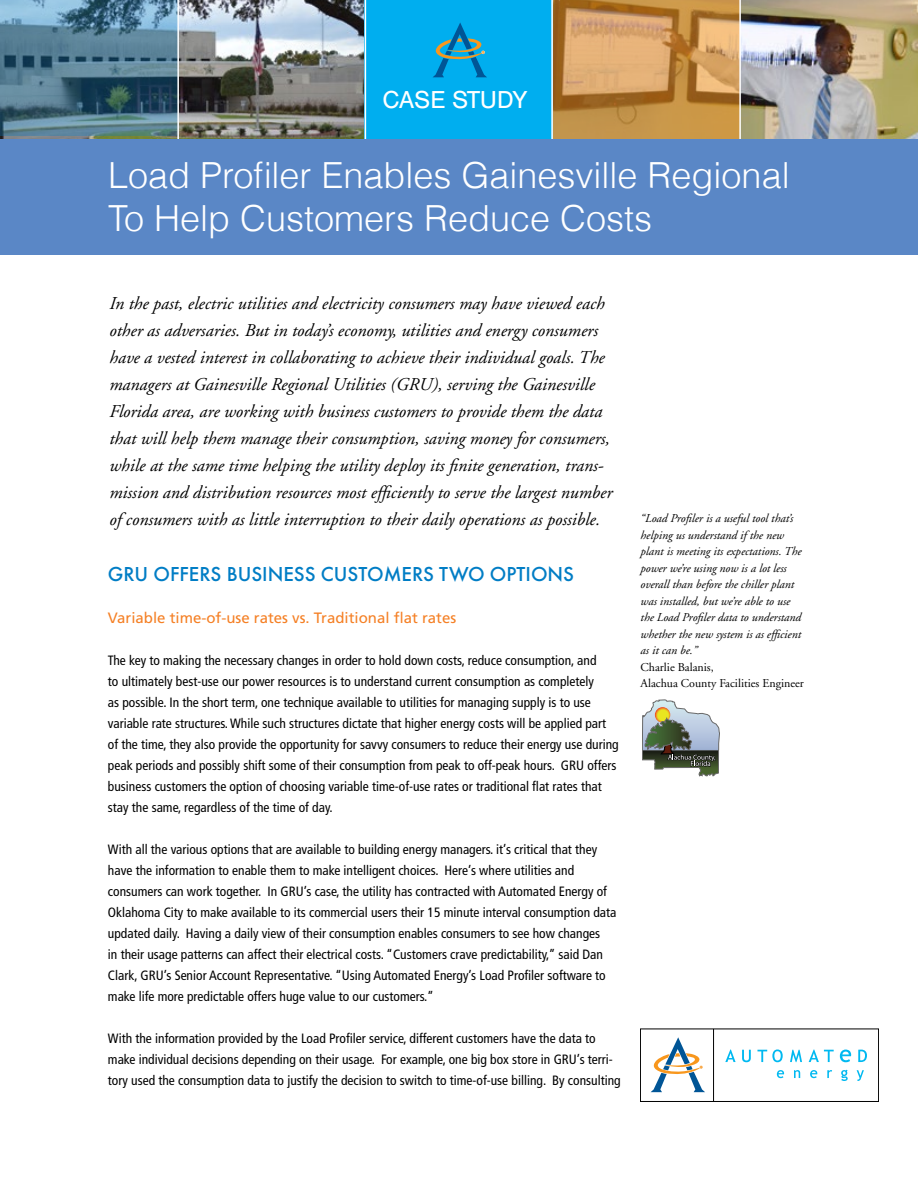
<style>
.page{position:relative;width:918px;height:1188px;background:#fff}
.page>*{position:absolute;margin:0;border:0;box-sizing:border-box;transform-origin:0 0}
.t1{font:300 36px/43.2px "Helvetica";color:#fff}
.t2{font:24px "Helvetica BQ";color:#fff}
.t3{font:500 21px "Futura T";color:#007dc5}
.t4{font:italic 18px/27px "Adobe Garamond";color:#000}
.t5{font:15px "Frutiger";color:#f58025}
.t6{font:condensed 13.5px/21px "Frutiger";color:#000}
.t7{font:italic 12px/16.5px "Adobe Garamond";color:#000}
.t8{font:12px/16.5px "Adobe Garamond";color:#000}
</style>
<div class="page">
<img style="left:741px;top:0;width:177px;height:140px">
<svg style="left:553px;top:0;width:186px;height:140px;background:#c69352"></svg>
<img style="left:0;top:0;width:364px;height:140px">
<div style="left:365px;top:0;width:188px;height:146px;background:#00aeef"></div>
<svg style="left:0;top:0;width:177px;height:136px;background:#527a8f"></svg>
<hr style="left:177px;top:0;width:2px;height:304px;background:#fff">
<hr style="left:551px;top:0;width:2px;height:157px;background:#fff">
<hr style="left:365px;top:0;width:1px;height:157px;background:#fff">
<div style="left:0;top:140px;width:918px;height:115px;background:#5a87c6"></div>
<div style="left:640px;top:1029px;width:239px;height:73px;border:1px solid #000"></div>
<svg style="left:651px;top:1037px;width:54px;height:55px"></svg>
<svg style="left:725px;top:1050px;width:11px;height:12px"></svg>
<svg style="left:742px;top:1050px;width:9px;height:12px"></svg>
<svg style="left:757px;top:1049px;width:26px;height:13px"></svg>
<svg style="left:790px;top:1050px;width:12px;height:12px"></svg>
<svg style="left:809px;top:1050px;width:25px;height:12px"></svg>
<svg style="left:840px;top:1050px;width:11px;height:12px"></svg>
<svg style="left:858px;top:1050px;width:9px;height:12px"></svg>
<svg style="left:777px;top:1070px;width:7px;height:8px"></svg>
<svg style="left:794px;top:1070px;width:6px;height:8px"></svg>
<svg style="left:810px;top:1070px;width:7px;height:8px"></svg>
<svg style="left:827px;top:1070px;width:5px;height:8px"></svg>
<svg style="left:841px;top:1070px;width:7px;height:11px"></svg>
<svg style="left:857px;top:1070px;width:7px;height:11px"></svg>
<hr style="left:713px;top:1029px;width:1px;height:72px;background:#000">
<svg style="left:433px;top:22px;width:54px;height:56px"></svg>
<svg style="left:642px;top:700px;width:78px;height:76px"></svg>
<h2 class="t2" style="left:383px;top:86px;width:146px">CASE STUDY</h2>
<h1 class="t1" style="left:108px;top:153px;width:683px">Load Profiler Enables Gainesville Regional<br>To Help Customers Reduce Costs</h1>
<p class="t4" style="left:109px;top:290px;width:505px">In the past, electric utilities and electricity consumers may have viewed each other as adversaries. But in today’s economy, utilities and energy consumers have a vested interest in collaborating to achieve their individual goals. The managers at Gainesville Regional Utilities (GRU), serving the Gainesville Florida area, are working with business customers to provide them the data that will help them manage their consumption, saving money for consumers, while at the same time helping the utility deploy its finite generation, trans&shy;mission and distribution resources most efficiently to serve the largest number of consumers with as little interruption to their daily operations as possible.</p>
<h3 class="t3" style="left:108px;top:561px;width:468px">GRU OFFERS BUSINESS CUSTOMERS TWO OPTIONS</h3>
<p class="t5" style="left:108px;top:609px;width:350px">Variable time-of-use rates vs. Traditional flat rates</p>
<p class="t6" style="left:108px;top:650px;width:512px">The key to making the necessary changes in order to hold down costs, reduce consumption, and<br>to ultimately best-use our power resources is to understand current consumption as completely<br>as possible. In the short term, one technique available to utilities for managing supply is to use variable rate structures. While such structures dictate that higher energy costs will be applied part of the time, they also provide the opportunity for savvy consumers to reduce their energy use during peak periods and possibly shift some of their consumption from peak to off-peak hours. GRU offers business customers the option of choosing variable time-of-use rates or traditional flat rates that stay the same, regardless of the time of day.</p>
<p class="t6" style="left:108px;top:839px;width:510px">With all the various options that are available to building energy managers. it’s critical that they have the information to enable them to make intelligent choices. Here’s where utilities and consumers can work together. In GRU’s case, the utility has contracted with Automated Energy of Oklahoma City to make available to its commercial users their 15 minute interval consumption data updated daily. Having a daily view of their consumption enables consumers to see how changes<br>in their usage patterns can affect their electrical costs. “Customers crave predictability,” said Dan Clark, GRU’s Senior Account Representative. “Using Automated Energy’s Load Profiler software to make life more predictable offers huge value to our customers.”</p>
<p class="t6" style="left:108px;top:1028px;width:514px">With the information provided by the Load Profiler service, different customers have the data to make individual decisions depending on their usage. For example, one big box store in GRU’s terri&shy;tory used the consumption data to justify the decision to switch to time-of-use billing. By consulting</p>
<p class="t7" style="left:641px;top:511px;width:163px">“Load Profiler is a useful tool that’s helping us understand if the new plant is meeting its expectations. The power we’re using now is a lot less overall than before the chiller plant was installed, but we’re able to use the Load Profiler data to understand whether the new system is as efficient as it can be.”</p>
<p class="t8" style="left:641px;top:659px;width:165px">Charlie Balanis,<br>Alachua County Facilities Engineer</p>
</div>
